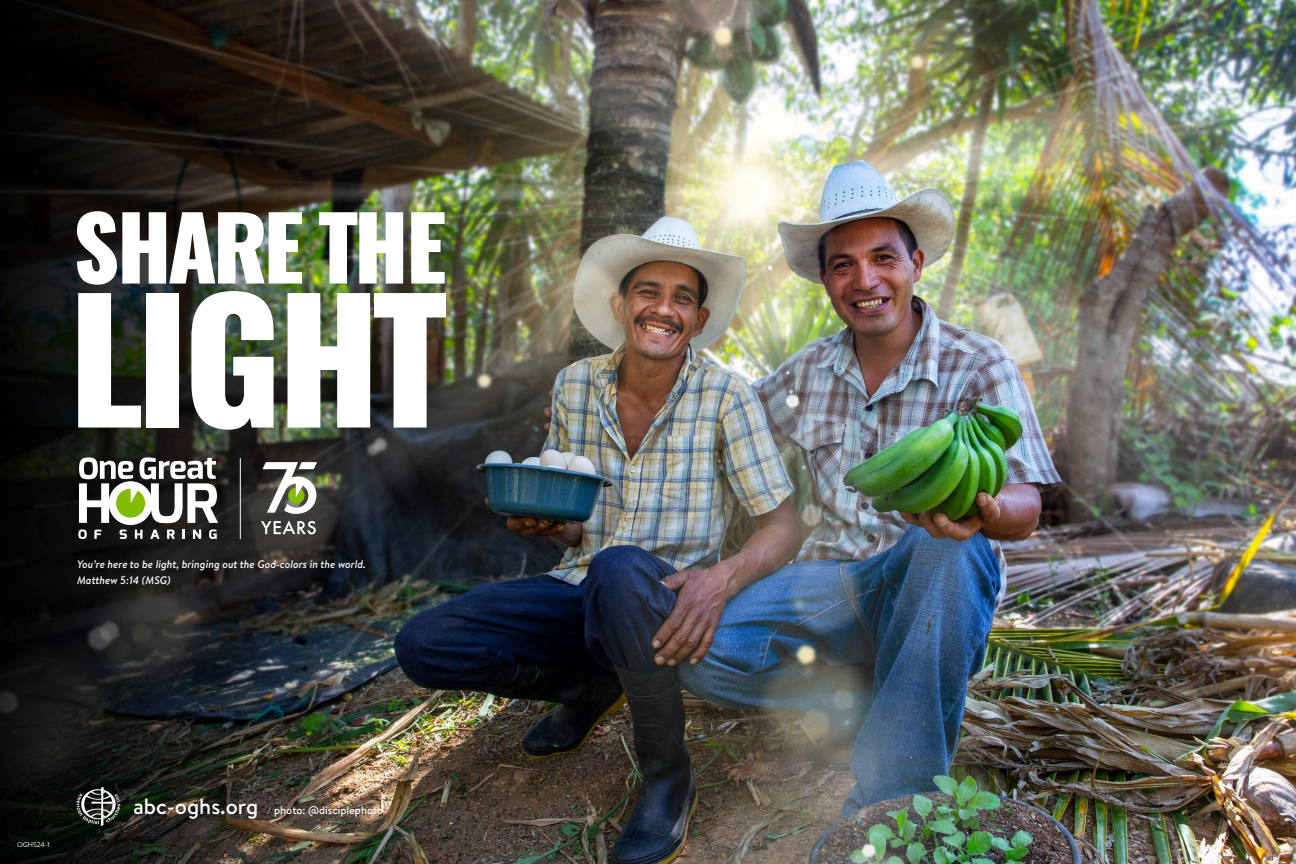
<style>
.page{position:relative;width:1296px;height:864px;background:#fff}
.page>*{position:absolute;margin:0;border:0;box-sizing:border-box;transform-origin:0 0}
.t1{font:800 166px "Oswald";letter-spacing:-.04em;color:#fff}
.t2{font:800 88px "Oswald";letter-spacing:-.05em;color:#fff}
.t3{font:italic 500 11px/16px "Brandon Text";color:#fff}
.t4{font:500 11px "Brandon Text";color:#fff}
.t5{font:7px "Brandon Text";color:#fff}
.s1{font-size:22px}
</style>
<div class="page">
<img style="left:354px;top:0;width:942px;height:864px">
<img style="left:0;top:0;width:354px;height:864px">
<svg style="left:77px;top:787px;width:43px;height:39px"></svg>
<svg style="left:262px;top:462px;width:55px;height:52px"></svg>
<svg style="left:78px;top:457px;width:140px;height:82px"></svg>
<hr style="left:240px;top:458px;width:1px;height:81px;background:#fff">
<svg style="left:261px;top:520px;width:55px;height:14px"></svg>
<h2 class="t2" style="left:73px;top:202px;width:375px">SHARE THE</h2>
<h1 class="t1" style="left:68px;top:273px;width:381px">LIGHT</h1>
<p class="t3" style="left:77px;top:557px;width:290px">You’re here to be light, bringing out the God-colors in the world.<br>Matthew 5:14 (MSG)</p>
<p class="t5" style="left:17px;top:840px;width:34px">OGHS24-1</p>
<p class="t4" style="left:133px;top:806px;width:251px"><span class="s1">abc-oghs.org</span> photo: @disciplephoto</p>
</div>
